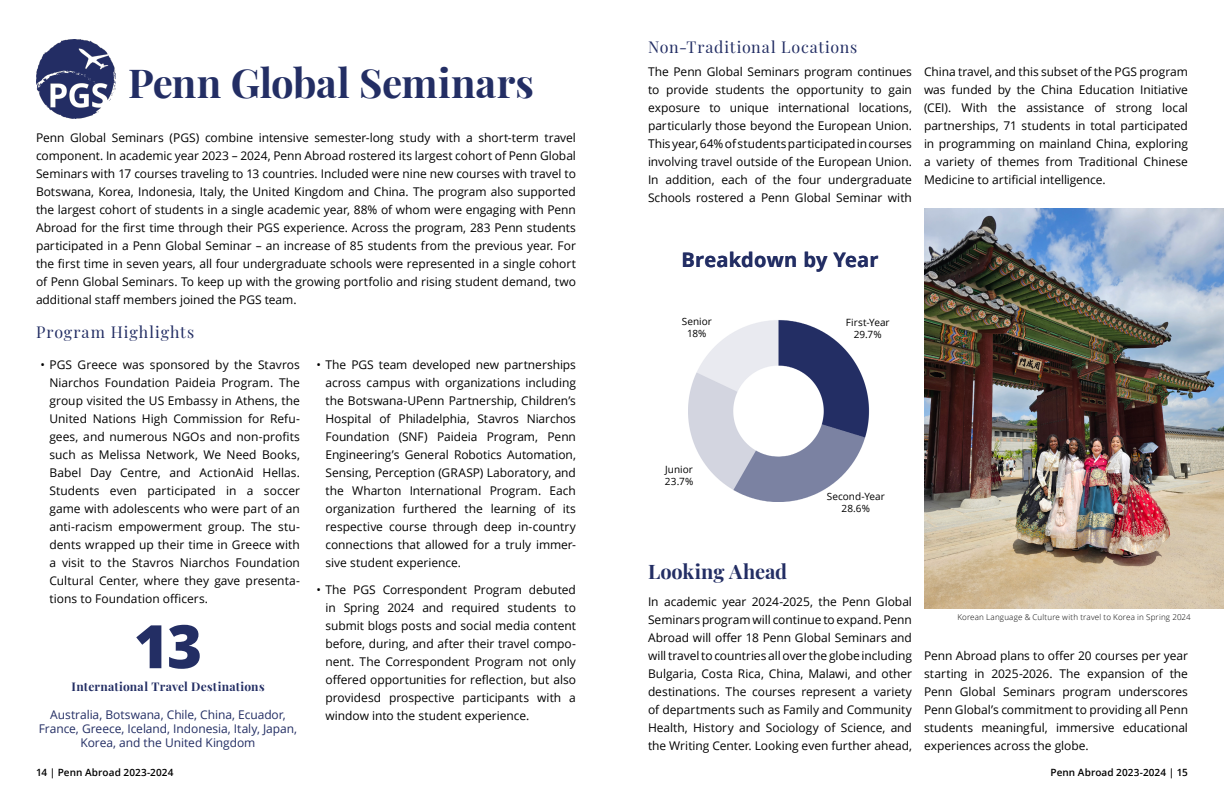
<style>
.page{position:relative;width:1224px;height:792px;background:#fff}
.page>*{position:absolute;margin:0;border:0;box-sizing:border-box;transform-origin:0 0}
.Infographic_Text{font:800 60px "Open Sans";color:#232e64}
.Title_TOC{font:700 40px "Playfair Display";letter-spacing:-.01em;color:#232e64}
.Infographic_Title{font:700 20px "Open Sans";letter-spacing:.01em;color:#232e64}
.Section_Title_Span_Column{font:700 20px "Playfair Display";color:#232e64}
.Subsection_title{font:16px "Playfair Display";letter-spacing:.06em;color:#232e64}
.Body_Text{font:12px/18px "Open Sans";letter-spacing:-.005em;color:#000;text-align:justify}
.Bullet_Point{font:12px/18px "Open Sans";color:#000;text-align:justify}
.Infographic_Text-2{font:12px/14px "Open Sans";letter-spacing:-.005em;color:#232e64;text-align:center}
.Infographic_Subtitle{font:700 12px "Playfair Display";letter-spacing:.025em;color:#232e64}
.pie_chart_text{font:10px/12px "Open Sans";letter-spacing:.005em;color:#000;text-align:center}
.t1{font:600 10px "Open Sans";letter-spacing:.01em;color:#000}
.Photo_Caption{font:300 8px "Open Sans";letter-spacing:.02em;color:#000}
</style>
<div class="page">
<img style="left:36px;top:40px;width:80px;height:79px">
<img style="left:924px;top:209px;width:300px;height:399px">
<img style="left:688px;top:320px;width:182px;height:181px">
<h2 class="Title_TOC" style="left:128px;top:52px;width:408px">Penn Global Seminars</h2>
<p class="Body_Text" style="left:36px;top:128px;width:542px">Penn Global Seminars (PGS) combine intensive semester-long study with a short-term travel component. In academic year 2023 – 2024, Penn Abroad rostered its largest cohort of Penn Global Seminars with 17 courses traveling to 13 countries. Included were nine new courses with travel to Botswana, Korea, Indonesia, Italy, the United Kingdom and China. The program also supported the largest cohort of students in a single academic year, 88% of whom were engaging with Penn Abroad for the first time through their PGS experience. Across the program, 283 Penn students participated in a Penn Global Seminar – an increase of 85 students from the previous year. For the first time in seven years, all four undergraduate schools were represented in a single cohort of Penn Global Seminars. To keep up with the growing portfolio and rising student demand, two additional staff members joined the PGS team.</p>
<h4 class="Subsection_title" style="left:36px;top:319px;width:160px">Program Highlights</h4>
<p class="Bullet_Point" style="left:50px;top:356px;width:252px;text-indent:-9px">• PGS Greece was sponsored by the Stavros Niarchos Foundation Paideia Program. The group visited the US Embassy in Athens, the United Nations High Commission for Refu&shy;gees, and numerous NGOs and non-profits such as Melissa Network, We Need Books, Babel Day Centre, and ActionAid Hellas.<br>Students even participated in a soccer game with adolescents who were part of an anti-racism empowerment group. The stu&shy;dents wrapped up their time in Greece with a visit to the Stavros Niarchos Foundation Cultural Center, where they gave presenta&shy;tions to Foundation officers.</p>
<p class="Bullet_Point" style="left:326px;top:356px;width:252px;text-indent:-9px">• The PGS team developed new partnerships across campus with organizations including the Botswana-UPenn Partnership, Children’s Hospital of Philadelphia, Stavros Niarchos Foundation (SNF) Paideia Program, Penn Engineering’s General Robotics Automation, Sensing, Perception (GRASP) Laboratory, and the Wharton International Program. Each organization furthered the learning of its respective course through deep in-country connections that allowed for a truly immer&shy;sive student experience.</p>
<p class="Bullet_Point" style="left:326px;top:581px;width:252px;text-indent:-9px">• The PGS Correspondent Program debuted in Spring 2024 and required students to submit blogs posts and social media content before, during, and after their travel compo&shy;nent. The Correspondent Program not only offered opportunities for reflection, but also providesd prospective participants with a window into the student experience.</p>
<p class="Infographic_Text" style="left:134px;top:601px;width:70px">13</p>
<h3 class="Infographic_Subtitle" style="left:71px;top:677px;width:195px">International Travel Destinations</h3>
<p class="Infographic_Text-2" style="left:39px;top:708px;width:260px">Australia, Botswana, Chile, China, Ecuador,<br>France, Greece, Iceland, Indonesia, Italy, Japan,<br>Korea, and the United Kingdom</p>
<h4 class="Subsection_title" style="left:648px;top:35px;width:211px">Non-Traditional Locations</h4>
<p class="Body_Text" style="left:648px;top:62px;width:266px">The Penn Global Seminars program continues to provide students the opportunity to gain exposure to unique international locations, particularly those beyond the European Union.<br>This year, 64% of students participated in courses involving travel outside of the European Union.<br>In addition, each of the four undergraduate Schools rostered a Penn Global Seminar with</p>
<p class="Body_Text" style="left:924px;top:62px;width:266px">China travel, and this subset of the PGS program was funded by the China Education Initiative (CEI). With the assistance of strong local partnerships, 71 students in total participated in programming on mainland China, exploring a variety of themes from Traditional Chinese Medicine to artificial intelligence.</p>
<h2 class="Infographic_Title" style="left:681px;top:245px;width:199px">Breakdown by Year</h2>
<p class="pie_chart_text" style="left:682px;top:315px;width:32px">Senior</p>
<p class="pie_chart_text" style="left:687px;top:327px;width:21px">18%</p>
<p class="pie_chart_text" style="left:846px;top:316px;width:45px">First-Year</p>
<p class="pie_chart_text" style="left:854px;top:328px;width:29px">29.7%</p>
<p class="pie_chart_text" style="left:665px;top:464px;width:29px">Junior</p>
<p class="pie_chart_text" style="left:665px;top:476px;width:30px">23.7%</p>
<p class="pie_chart_text" style="left:827px;top:490px;width:60px">Second-Year<br>28.6%</p>
<h2 class="Section_Title_Span_Column" style="left:648px;top:556px;width:141px">Looking Ahead</h2>
<p class="Body_Text" style="left:648px;top:592px;width:266px">In academic year 2024-2025, the Penn Global Seminars program will continue to expand. Penn Abroad will offer 18 Penn Global Seminars and will travel to countries all over the globe including Bulgaria, Costa Rica, China, Malawi, and other destinations. The courses represent a variety of departments such as Family and Community Health, History and Sociology of Science, and the Writing Center. Looking even further ahead,</p>
<p class="Photo_Caption" style="left:957px;top:612px;width:235px">Korean Language &amp; Culture with travel to Korea in Spring 2024</p>
<p class="Body_Text" style="left:924px;top:646px;width:266px">Penn Abroad plans to offer 20 courses per year starting in 2025-2026. The expansion of the Penn Global Seminars program underscores Penn Global’s commitment to providing all Penn students meaningful, immersive educational experiences across the globe.</p>
<p class="t1" style="left:36px;top:765px;width:139px">14 | Penn Abroad 2023-2024</p>
<p class="t1" style="left:1051px;top:765px;width:139px">Penn Abroad 2023-2024 | 15</p>
</div>
